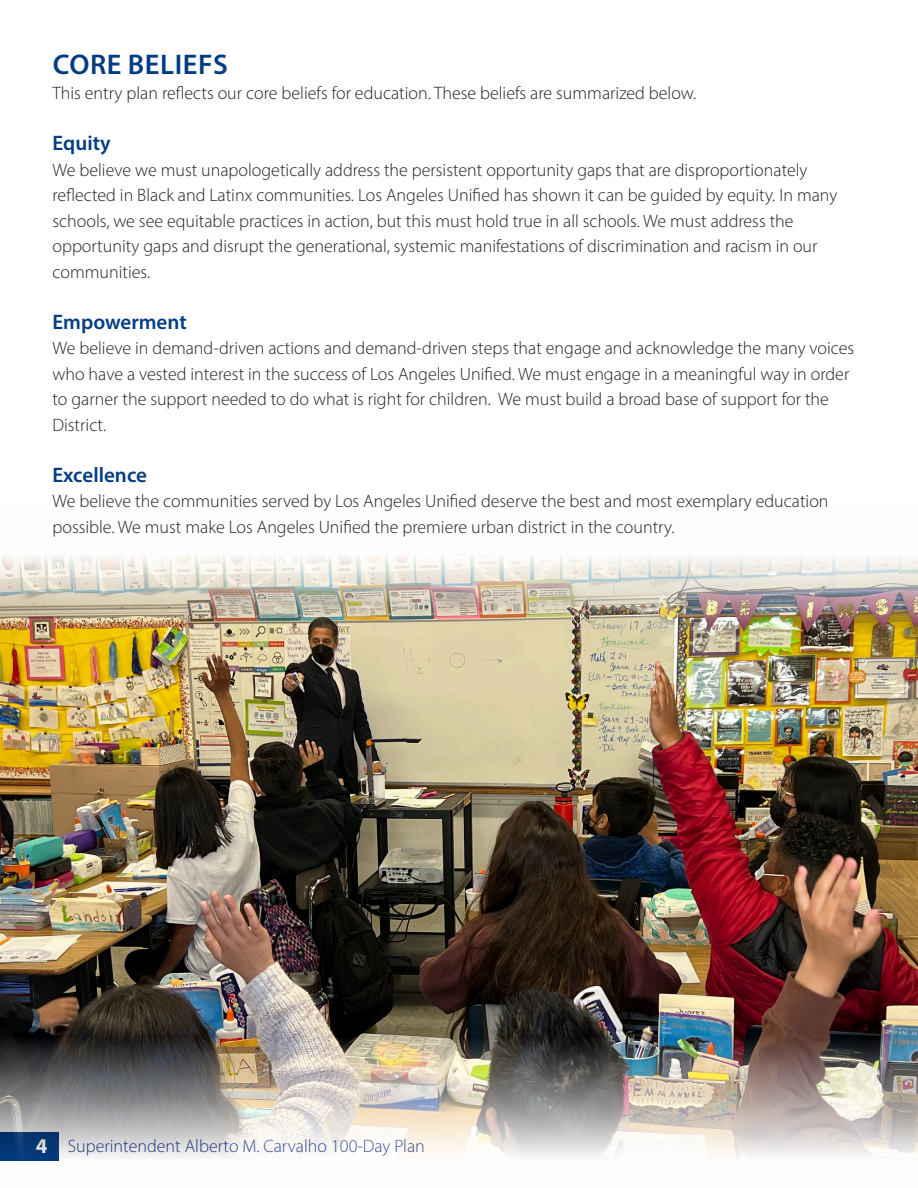
<style>
.page{position:relative;width:918px;height:1188px;background:#fff}
.page>*{position:absolute;margin:0;border:0;box-sizing:border-box;transform-origin:0 0}
.t1{font:600 28.5px "Myriad Pro";letter-spacing:.02em;color:#033c82}
.t2{font:600 21px "Myriad Pro";color:#033c82}
.t3{font:300 18px/25.5px "Myriad Pro";color:#231f20}
.t4{font:300 18px "Myriad Pro";color:#253f8e}
.s1{font-weight:700;font-size:21px;color:#fff}
</style>
<div class="page">
<img style="left:0;top:556px;width:918px;height:605px">
<p class="t1" style="left:53px;top:46px;width:177px">CORE BELIEFS</p>
<p class="t3" style="left:52px;top:80px;width:645px">This entry plan reflects our core beliefs for education. These beliefs are summarized below.</p>
<p class="t2" style="left:52px;top:130px;width:60px">Equity</p>
<p class="t3" style="left:52px;top:157px;width:786px">We believe we must unapologetically address the persistent opportunity gaps that are disproportionately reflected in Black and Latinx communities. Los Angeles Unified has shown it can be guided by equity. In many schools, we see equitable practices in action, but this must hold true in all schools. We must address the opportunity gaps and disrupt the generational, systemic manifestations of discrimination and racism in our communities.</p>
<p class="t2" style="left:52px;top:308px;width:136px">Empowerment</p>
<p class="t3" style="left:52px;top:335px;width:803px">We believe in demand-driven actions and demand-driven steps that engage and acknowledge the many voices who have a vested interest in the success of Los Angeles Unified. We must engage in a meaningful way in order to garner the support needed to do what is right for children. We must build a broad base of support for the District.</p>
<p class="t2" style="left:52px;top:461px;width:96px">Excellence</p>
<p class="t3" style="left:52px;top:488px;width:778px">We believe the communities served by Los Angeles Unified deserve the best and most exemplary education possible. We must make Los Angeles Unified the premiere urban district in the country.</p>
<p class="t4" style="left:36px;top:1135px;width:391px"><span class="s1">4</span> | Superintendent Alberto M. Carvalho 100-Day Plan</p>
</div>
